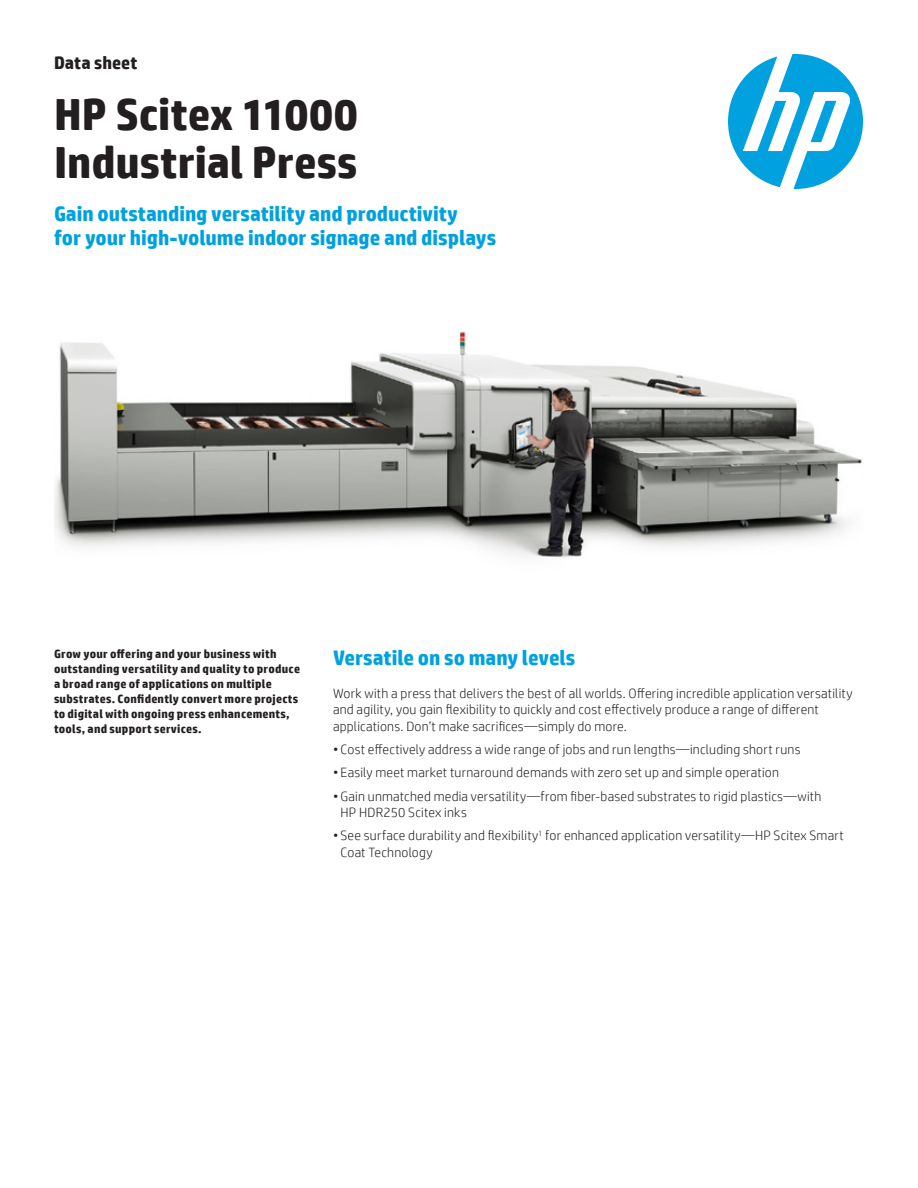
<style>
.page{position:relative;width:918px;height:1188px;background:#fff}
.page>*{position:absolute;margin:0;border:0;box-sizing:border-box;transform-origin:0 0}
.t1{font:700 45px/48px "HP Simplified";color:#231f20}
.t2{font:700 21px/24px "HP Simplified";letter-spacing:-.005em;color:#00a1de}
.t3{font:700 18px "HP Simplified";color:#231f20}
.t4{font:300 13.5px/16.5px "HP Simplified";letter-spacing:.015em;color:#231f20}
.t5{font:700 12px/15px "HP Simplified";letter-spacing:.02em;color:#231f20}
</style>
<div class="page">
<svg style="left:728px;top:54px;width:135px;height:135px"></svg>
<img style="left:54px;top:331px;width:808px;height:227px">
<h3 class="t3" style="left:54px;top:51px;width:85px">Data sheet</h3>
<h1 class="t1" style="left:54px;top:91px;width:305px">HP Scitex 11000<br>Industrial Press</h1>
<h2 class="t2" style="left:54px;top:202px;width:444px">Gain outstanding versatility and productivity<br>for your high-volume indoor signage and displays</h2>
<p class="t5" style="left:54px;top:646px;width:248px">Grow your offering and your business with outstanding versatility and quality to produce a broad range of applications on multiple substrates. Confidently convert more projects to digital with ongoing press enhancements, tools, and support services.</p>
<h2 class="t2" style="left:333px;top:646px;width:244px">Versatile on so many levels</h2>
<p class="t4" style="left:333px;top:684px;width:521px">Work with a press that delivers the best of all worlds. Offering incredible application versatility and agility, you gain flexibility to quickly and cost effectively produce a range of different applications. Don’t make sacrifices—simply do more.</p>
<p class="t4" style="left:333px;top:741px;width:469px">• Cost effectively address a wide range of jobs and run lengths—including short runs</p>
<p class="t4" style="left:333px;top:764px;width:448px">• Easily meet market turnaround demands with zero set up and simple operation</p>
<p class="t4" style="left:341px;top:787px;width:482px;text-indent:-8px">• Gain unmatched media versatility—from fiber-based substrates to rigid plastics—with<br>HP HDR250 Scitex inks</p>
<p class="t4" style="left:341px;top:827px;width:505px;text-indent:-8px">• See surface durability and flexibility<sup>1</sup> for enhanced application versatility—HP Scitex Smart<br>Coat Technology</p>
</div>
